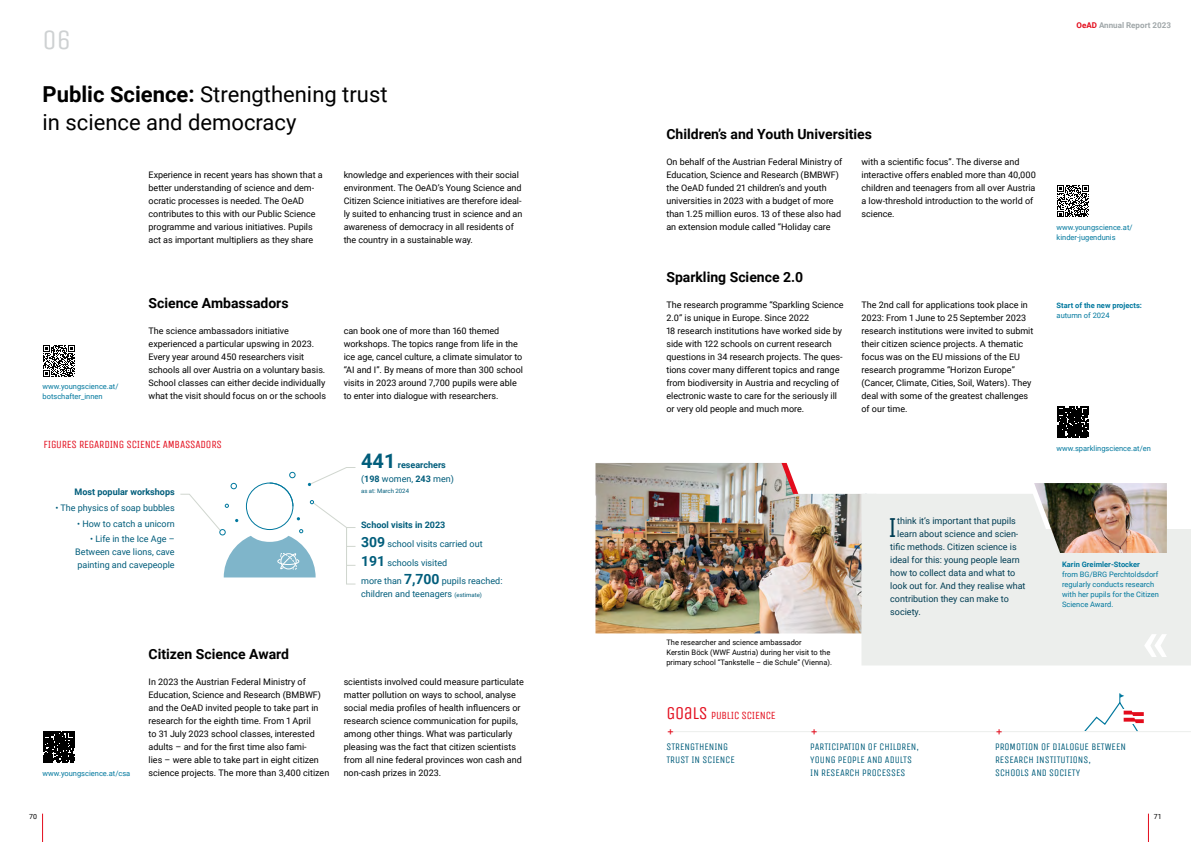
<style>
.page{position:relative;width:1191px;height:842px;background:#fff}
.page>*{position:absolute;margin:0;border:0;box-sizing:border-box;transform-origin:0 0}
.t1{font:29px "Unica One";color:#003d53}
.t2{font:28px "Unica One";color:#ced1d2}
.t3{font:22px/28px "Roboto";color:#000}
.t4{font:700 20px "Roboto";color:#005d7b}
.t5{font:16px "Unica One";color:#e30c1c}
.t6{font:700 14px "Roboto";color:#000}
.t7{font:11px "Unica One";letter-spacing:-.02em;color:#e30c1c}
.t8{font:10px/13px "Unica One";color:#005d7b}
.t9{font:9px/13px "Roboto";color:#000}
.t10{font:9px/18.7px "Roboto";color:#005d7b}
.t11{font:9px "Roboto";color:#003d53}
.t12{font:700 9px/14px "Roboto";color:#005d7b}
.t13{font:700 8px "Roboto";color:#a0a7a9}
.t14{font:7.5px/10px "Roboto";color:#00789e}
.t15{font:7.5px/10px "Roboto";color:#000}
.t16{font:700 7.5px "Roboto";color:#00789e}
.t17{font:7px "Roboto";color:#000}
.t18{font:6px "Roboto";color:#005d7b}
.s1{font-weight:700}
.s2{font-weight:400}
.s3{font-weight:700;font-size:14px}
.s4{font-size:6px}
.s5{color:#e30c1c}
.s6{font-size:18px}
</style>
<div class="page">
<img style="left:595px;top:463px;width:272px;height:170px">
<svg style="left:1084px;top:693px;width:59px;height:38px"></svg>
<hr style="left:670px;top:731px;width:521px;height:1px;background:#eceeec">
<svg style="left:43px;top:345px;width:32px;height:32px"></svg>
<svg style="left:43px;top:732px;width:31px;height:31px"></svg>
<svg style="left:1057px;top:407px;width:31px;height:31px"></svg>
<svg style="left:1057px;top:185px;width:31px;height:32px"></svg>
<div style="left:861px;top:494px;width:330px;height:171px;background:#eceeec"></div>
<img style="left:1034px;top:483px;width:132px;height:70px">
<svg style="left:1144px;top:634px;width:22px;height:23px"></svg>
<svg style="left:180px;top:467px;width:176px;height:117px"></svg>
<svg style="left:781px;top:463px;width:17px;height:31px"></svg>
<svg style="left:42px;top:814px;width:1px;height:28px"></svg>
<svg style="left:1148px;top:814px;width:1px;height:28px"></svg>
<h2 class="t2" style="left:43px;top:23px;width:30px">06</h2>
<h3 class="t3" style="left:43px;top:79px;width:346px"><span class="s1">Public Science:</span> Strengthening trust in science and democracy</h3>
<p class="t14" style="left:43px;top:381px;width:77px">www.youngscience.at/ botschafter_innen</p>
<p class="t9" style="left:149px;top:168px;width:176px">Experience in recent years has shown that a better understanding of science and dem&shy;ocratic processes is needed. The OeAD contributes to this with our Public Science programme and various initiatives. Pupils act as important multipliers as they share</p>
<p class="t9" style="left:344px;top:168px;width:180px">knowledge and experiences with their social environment. The OeAD’s Young Science and Citizen Science initiatives are therefore ideal&shy;ly suited to enhancing trust in science and an awareness of democracy in all residents of the country in a sustainable way.</p>
<h3 class="t6" style="left:149px;top:294px;width:141px">Science Ambassadors</h3>
<p class="t9" style="left:149px;top:324px;width:179px">The science ambassadors initiative experienced a particular upswing in 2023.<br>Every year around 450 researchers visit schools all over Austria on a voluntary basis.<br>School classes can either decide individually what the visit should focus on or the schools</p>
<p class="t9" style="left:344px;top:324px;width:181px">can book one of more than 160 themed workshops. The topics range from life in the ice age, cancel culture, a climate simulator to “AI and I”. By means of more than 300 school visits in 2023 around 7,700 pupils were able to enter into dialogue with researchers.</p>
<p class="t7" style="left:43px;top:438px;width:180px">FIGURES REGARDING SCIENCE AMBASSADORS</p>
<p class="t12" style="left:75px;top:484px;width:102px">Most popular workshops</p>
<p class="t10" style="left:55px;top:498px;width:121px">• The physics of soap bubbles</p>
<p class="t10" style="left:77px;top:514px;width:99px">• How to catch a unicorn</p>
<p class="t10" style="left:75px;top:532px;width:101px;line-height:13px;text-align:justify;text-indent:15px">• Life in the Ice Age – Between cave lions, cave painting and cavepeople</p>
<h3 class="t4" style="left:361px;top:446px;width:36px">441</h3>
<p class="t12" style="left:361px;top:457px;width:94px;text-indent:37px">researchers <span class="s2">(</span>198 <span class="s2">women,</span> 243 <span class="s2">men)</span></p>
<p class="t18" style="left:361px;top:486px;width:49px">as at: March 2024</p>
<p class="t10" style="left:361px;top:515px;width:143px"><span class="s1">School visits in 2023<br></span><span class="s3">309</span> school visits carried out<br><span class="s3">191</span> schools visited<br>more than <span class="s3">7,700</span> pupils reached:</p>
<p class="t10" style="left:361px;top:584px;width:122px">children and teenagers <span class="s4">(estimate)</span></p>
<p class="t14" style="left:43px;top:768px;width:89px">www.youngscience.at/csa</p>
<p class="t17" style="left:29px;top:811px;width:9px">70</p>
<h3 class="t6" style="left:149px;top:645px;width:142px">Citizen Science Award</h3>
<p class="t9" style="left:149px;top:675px;width:182px">In 2023 the Austrian Federal Ministry of Education, Science and Research (BMBWF) and the OeAD invited people to take part in research for the eighth time. From 1 April<br>to 31 July 2023 school classes, interested adults – and for the first time also fami-<br>lies – were able to take part in eight citizen science projects. The more than 3,400 citizen</p>
<p class="t9" style="left:344px;top:675px;width:182px">scientists involved could measure particulate matter pollution on ways to school, analyse social media profiles of health influencers or research science communication for pupils, among other things. What was particularly pleasing was the fact that citizen scientists from all nine federal provinces won cash and non-cash prizes in 2023.</p>
<p class="t13" style="left:1076px;top:20px;width:96px"><span class="s5">OeAD</span> Annual Report 2023</p>
<h3 class="t6" style="left:666px;top:125px;width:207px">Children’s and Youth Universities</h3>
<p class="t9" style="left:666px;top:155px;width:177px">On behalf of the Austrian Federal Ministry of Education, Science and Research (BMBWF) the OeAD funded 21 children’s and youth universities in 2023 with a budget of more than 1.25 million euros. 13 of these also had an extension module called “Holiday care</p>
<p class="t9" style="left:861px;top:155px;width:176px">with a scientific focus”. The diverse and interactive offers enabled more than 40,000 children and teenagers from all over Austria a low-threshold introduction to the world of science.</p>
<h3 class="t6" style="left:666px;top:268px;width:138px">Sparkling Science 2.0</h3>
<p class="t9" style="left:666px;top:298px;width:179px">The research programme “Sparkling Science 2.0” is unique in Europe. Since 2022<br>18 research institutions have worked side by side with 122 schools on current research questions in 34 research projects. The ques&shy;tions cover many different topics and range from biodiversity in Austria and recycling of electronic waste to care for the seriously ill or very old people and much more.</p>
<p class="t9" style="left:861px;top:298px;width:173px">The 2nd call for applications took place in 2023: From 1 June to 25 September 2023 research institutions were invited to submit their citizen science projects. A thematic focus was on the EU missions of the EU research programme “Horizon Europe” (Cancer, Climate, Cities, Soil, Waters). They deal with some of the greatest challenges of our time.</p>
<p class="t14" style="left:1056px;top:222px;width:77px">www.youngscience.at/ kinder-jugendunis</p>
<p class="t16" style="left:1056px;top:300px;width:87px">Start of the new projects:</p>
<p class="t14" style="left:1056px;top:310px;width:55px">autumn of 2024</p>
<p class="t14" style="left:1056px;top:443px;width:96px">www.sparklingscience.at/en</p>
<p class="t15" style="left:666px;top:637px;width:167px">The researcher and science ambassador<br>Kerstin Böck (WWF Austria) during her visit to the primary school “Tankstelle – die Schule” (Vienna).</p>
<p class="t7" style="left:666px;top:709px;width:111px"><span class="s6">GOALS</span> PUBLIC SCIENCE</p>
<h1 class="t1" style="left:888px;top:511px;width:10px">I</h1>
<p class="t11" style="left:897px;top:515px;width:120px">think it’s important that pupils</p>
<p class="t11" style="left:897px;top:528px;width:123px">learn about science and scien-</p>
<p class="t11" style="left:890px;top:541px;width:128px">tific methods. Citizen science is</p>
<p class="t11" style="left:890px;top:554px;width:131px">ideal for this: young people learn</p>
<p class="t11" style="left:890px;top:567px;width:127px">how to collect data and what to</p>
<p class="t11" style="left:890px;top:580px;width:137px">look out for. And they realise what</p>
<p class="t11" style="left:890px;top:593px;width:120px">contribution they can make to</p>
<p class="t11" style="left:890px;top:606px;width:32px">society.</p>
<p class="t16" style="left:1062px;top:559px;width:79px">Karin Greimler-Stocker</p>
<p class="t14" style="left:1062px;top:569px;width:98px">from BG/BRG Perchtoldsdorf regularly conducts research with her pupils for the Citizen<br>Science Award.</p>
<h3 class="t5" style="left:666px;top:722px;width:10px">+</h3>
<p class="t8" style="left:666px;top:740px;width:70px">STRENGTHENING<br>TRUST IN SCIENCE</p>
<h3 class="t5" style="left:810px;top:722px;width:10px">+</h3>
<p class="t8" style="left:810px;top:740px;width:110px">PARTICIPATION OF CHILDREN,<br>YOUNG PEOPLE AND ADULTS<br>IN RESEARCH PROCESSES</p>
<h3 class="t5" style="left:995px;top:722px;width:10px">+</h3>
<p class="t8" style="left:995px;top:740px;width:132px">PROMOTION OF DIALOGUE BETWEEN<br>RESEARCH INSTITUTIONS,<br>SCHOOLS AND SOCIETY</p>
<p class="t17" style="left:1153px;top:811px;width:9px">71</p>
</div>
